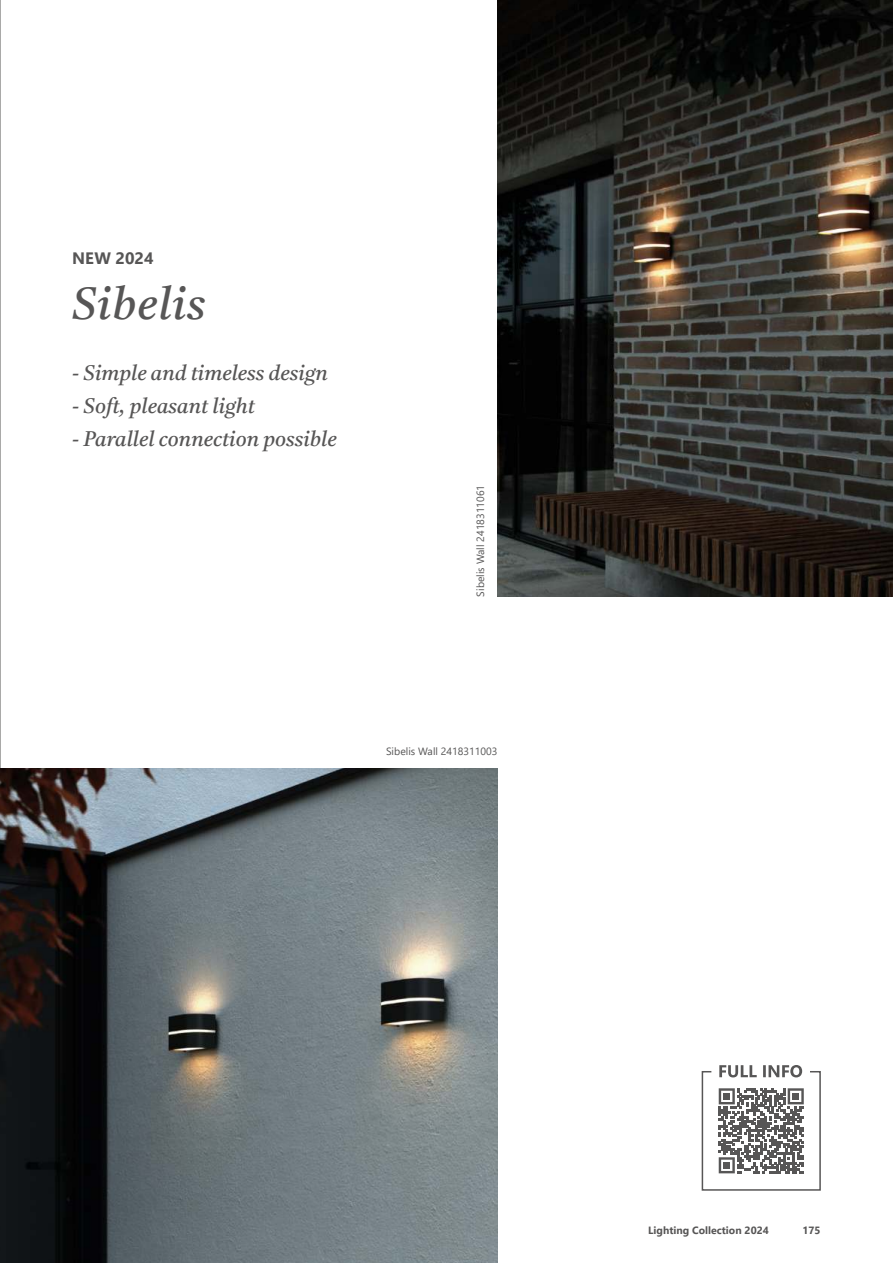
<style>
.page{position:relative;width:893px;height:1263px;background:#fff}
.page>*{position:absolute;margin:0;border:0;box-sizing:border-box;transform-origin:0 0}
.t1{font:italic 45px "Castoro";letter-spacing:.02em;color:#575656}
.t2{font:italic 21px "Castoro";color:#575656}
.t3{font:700 16.5px "Segoe UI";color:#575656}
.t4{font:10.5px "Segoe UI";color:#575656}
.t5{font:700 10.5px "Segoe UI";color:#575656}
</style>
<div class="page">
<img style="left:498px;top:0;width:395px;height:596px">
<img style="left:0;top:769px;width:498px;height:494px">
<svg style="left:701px;top:1065px;width:120px;height:126px"></svg>
<p class="t3" style="left:72px;top:251px;width:83px">NEW 2024</p>
<h1 class="t1" style="left:72px;top:285px;width:135px">Sibelis</h1>
<p class="t2" style="left:72px;top:364px;width:257px">- Simple and timeless design</p>
<p class="t2" style="left:72px;top:397px;width:184px">- Soft, pleasant light</p>
<p class="t2" style="left:72px;top:430px;width:266px">- Parallel connection possible</p>
<p class="t4" style="left:476px;top:596px;width:113px;rotate:-90deg">Sibelis Wall 2418311061</p>
<p class="t4" style="left:386px;top:747px;width:113px">Sibelis Wall 2418311003</p>
<p class="t5" style="left:648px;top:1226px;width:122px">Lighting Collection 2024</p>
<p class="t5" style="left:803px;top:1226px;width:20px">175</p>
</div>
